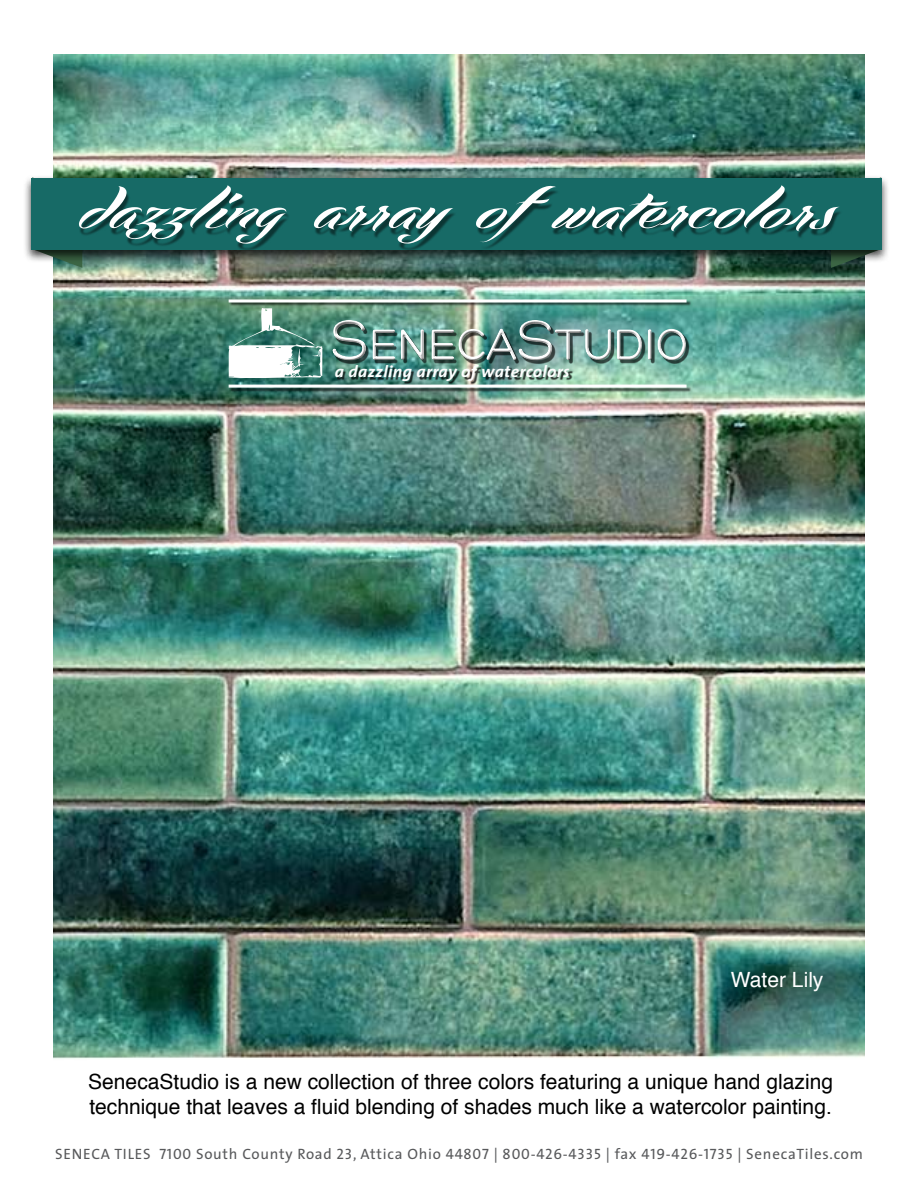
<style>
.page{position:relative;width:918px;height:1188px;background:#fff}
.page>*{position:absolute;margin:0;border:0;box-sizing:border-box;transform-origin:0 0}
.t1{font:60px "Echinos Park Script PERSONALUSEON";letter-spacing:.015em;color:#fff;scale:1.5 1}
.t2{font:21px/25.2px "Helvetica";color:#000}
.t3{font:21px "Helvetica";color:#fff}
.t4{font:italic 700 16.35px "The Sans";letter-spacing:.02em;color:#fff;scale:1.05 1}
.t5{font:15px "The Sans";letter-spacing:.05em;color:#58595b}
</style>
<div class="page">
<img style="left:54px;top:54px;width:810px;height:1005px">
<div style="left:23px;top:175px;width:877px;height:103px;background:#000;opacity:.75"></div>
<div style="left:32px;top:178px;width:850px;height:71px;background:#176a66"></div>
<div style="left:79px;top:189px;width:839px;height:93px;background:#000;opacity:.5"></div>
<svg style="left:228px;top:308px;width:2px;height:71px"></svg>
<div style="left:230px;top:300px;width:467px;height:98px;background:#000;opacity:.65"></div>
<hr style="left:229px;top:299px;width:458px;height:3px;background:#fff">
<hr style="left:229px;top:385px;width:458px;height:3px;background:#fff">
<div style="left:335px;top:323px;width:417px;height:72px;background:#000;opacity:.65"></div>
<div style="left:323px;top:306px;width:416px;height:70px;background:#000;opacity:.75"></div>
<div style="left:337px;top:367px;width:320px;height:41px;background:#000;opacity:.75"></div>
<h1 class="t1" style="left:79px;top:173px;width:505px">dazzlingarrayofwatercolors</h1>
<p class="t4" style="left:335px;top:358px;width:225px">a dazzling array of watercolors</p>
<p class="t3" style="left:731px;top:963px;width:94px">Water Lily</p>
<p class="t2" style="left:88px;top:1069px;width:746px">SenecaStudio is a new collection of three colors featuring a unique hand glazing technique that leaves a fluid blending of shades much like a watercolor painting.</p>
<p class="t5" style="left:55px;top:1142px;width:809px">SENECA TILES 7100 South County Road 23, Attica Ohio 44807 | 800-426-4335 | fax 419-426-1735 | SenecaTiles.com</p>
</div>
